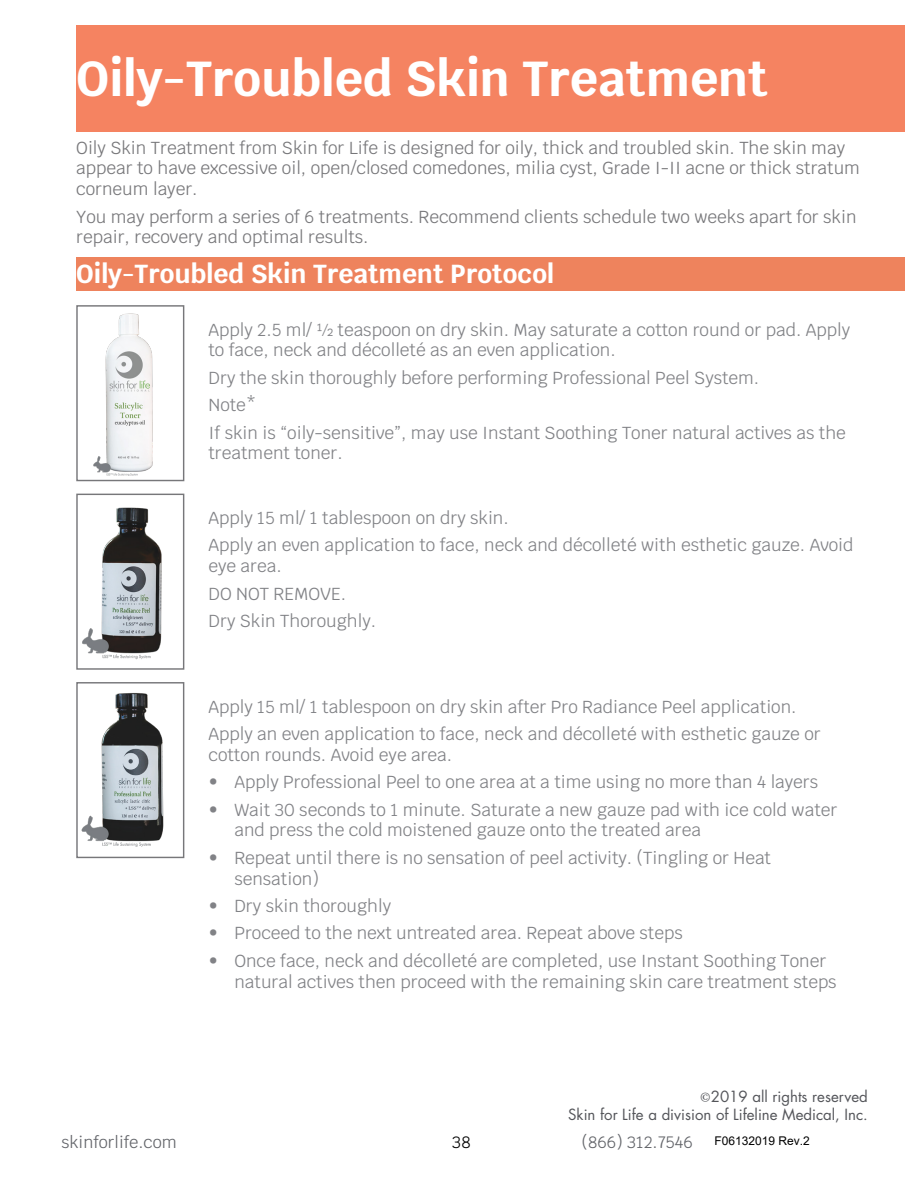
<style>
.page{position:relative;width:918px;height:1188px;background:#fff}
.page>*{position:absolute;margin:0;border:0;box-sizing:border-box;transform-origin:0 0}
.t1{font:700 49.05px "Krub";color:#fff}
.t2{font:700 26.1px "Krub";color:#fff}
.t3{font:17.4px/27.3px "Krub";color:#818286}
.t4{font:17.4px/20.9px "Krub";color:#77777a}
.t5{font:16.5px "Krub";color:#63656a}
.t6{font:16.5px "Krub";color:#000}
.t7{font:15px/18px "Futura Std";color:#54555a;text-align:right}
.t8{font:12px "Arial";color:#000}
.s1{font-family:"Minion Pro"}
</style>
<div class="page">
<div style="left:76px;top:26px;width:829px;height:106px;background:#f58361"></div>
<img style="left:93px;top:313px;width:60px;height:162px">
<div style="left:76px;top:305px;width:108px;height:176px;border:1px solid #77777a"></div>
<img style="left:82px;top:507px;width:80px;height:153px">
<div style="left:76px;top:494px;width:108px;height:176px;border:1px solid #77777a"></div>
<img style="left:81px;top:693px;width:83px;height:154px">
<div style="left:76px;top:682px;width:108px;height:176px;border:1px solid #77777a"></div>
<div style="left:76px;top:257px;width:829px;height:33px;background:#ee835d"></div>
<p class="t1" style="left:76px;top:50px;width:693px">Oily-Troubled Skin Treatment</p>
<p class="t4" style="left:76px;top:137px;width:785px">Oily Skin Treatment from Skin for Life is designed for oily, thick and troubled skin. The skin may appear to have excessive oil, open/closed comedones, milia cyst, Grade I-II acne or thick stratum corneum layer.</p>
<p class="t4" style="left:76px;top:206px;width:782px">You may perform a series of 6 treatments. Recommend clients schedule two weeks apart for skin repair, recovery and optimal results.</p>
<p class="t2" style="left:76px;top:259px;width:479px">Oily-Troubled Skin Treatment Protocol</p>
<p class="t3" style="left:209px;top:319px;width:643px;line-height:20.9px">Apply 2.5 ml/ ½ teaspoon on dry skin. May saturate a cotton round or pad. Apply to face, neck and décolleté as an even application.</p>
<p class="t3" style="left:209px;top:364px;width:639px">Dry the skin thoroughly before performing Professional Peel System.<br>Note*<br>If skin is “oily-sensitive”, may use Instant Soothing Toner natural actives as the</p>
<p class="t3" style="left:209px;top:440px;width:136px">treatment toner.</p>
<p class="t3" style="left:209px;top:504px;width:647px">Apply 15 ml/ 1 tablespoon on dry skin.<br>Apply an even application to face, neck and décolleté with esthetic gauze. Avoid</p>
<p class="t3" style="left:209px;top:553px;width:169px">eye area.<br>DO NOT REMOVE.<br>Dry Skin Thoroughly.</p>
<p class="t3" style="left:209px;top:693px;width:614px">Apply 15 ml/ 1 tablespoon on dry skin after Pro Radiance Peel application.<br>Apply an even application to face, neck and décolleté with esthetic gauze or</p>
<p class="t3" style="left:209px;top:741px;width:245px">cotton rounds. Avoid eye area.</p>
<p class="t3" style="left:209px;top:768px;width:611px">• Apply Professional Peel to one area at a time using no more than 4 layers</p>
<p class="t3" style="left:234px;top:799px;width:604px;line-height:20.9px;text-indent:-26px">• Wait 30 seconds to 1 minute. Saturate a new gauze pad with ice cold water and press the cold moistened gauze onto the treated area</p>
<p class="t3" style="left:234px;top:847px;width:538px;line-height:20.9px;text-indent:-26px">• Repeat until there is no sensation of peel activity. (Tingling or Heat sensation)</p>
<p class="t3" style="left:209px;top:892px;width:184px">• Dry skin thoroughly</p>
<p class="t3" style="left:209px;top:920px;width:476px">• Proceed to the next untreated area. Repeat above steps</p>
<p class="t3" style="left:234px;top:950px;width:604px;line-height:20.9px;text-indent:-26px">• Once face, neck and décolleté are completed, use Instant Soothing Toner natural actives then proceed with the remaining skin care treatment steps</p>
<p class="t7" style="left:568px;top:1088px;width:301px"><span class="s1">©</span>2019 all rights reserved<br>Skin for Life a division of Lifeline Medical, Inc.</p>
<p class="t5" style="left:62px;top:1129px;width:117px">skinforlife.com</p>
<p class="t6" style="left:452px;top:1129px;width:20px">38</p>
<p class="t5" style="left:582px;top:1129px;width:113px">(866) 312.7546</p>
<p class="t8" style="left:715px;top:1132px;width:97px">F06132019 Rev.2</p>
</div>
